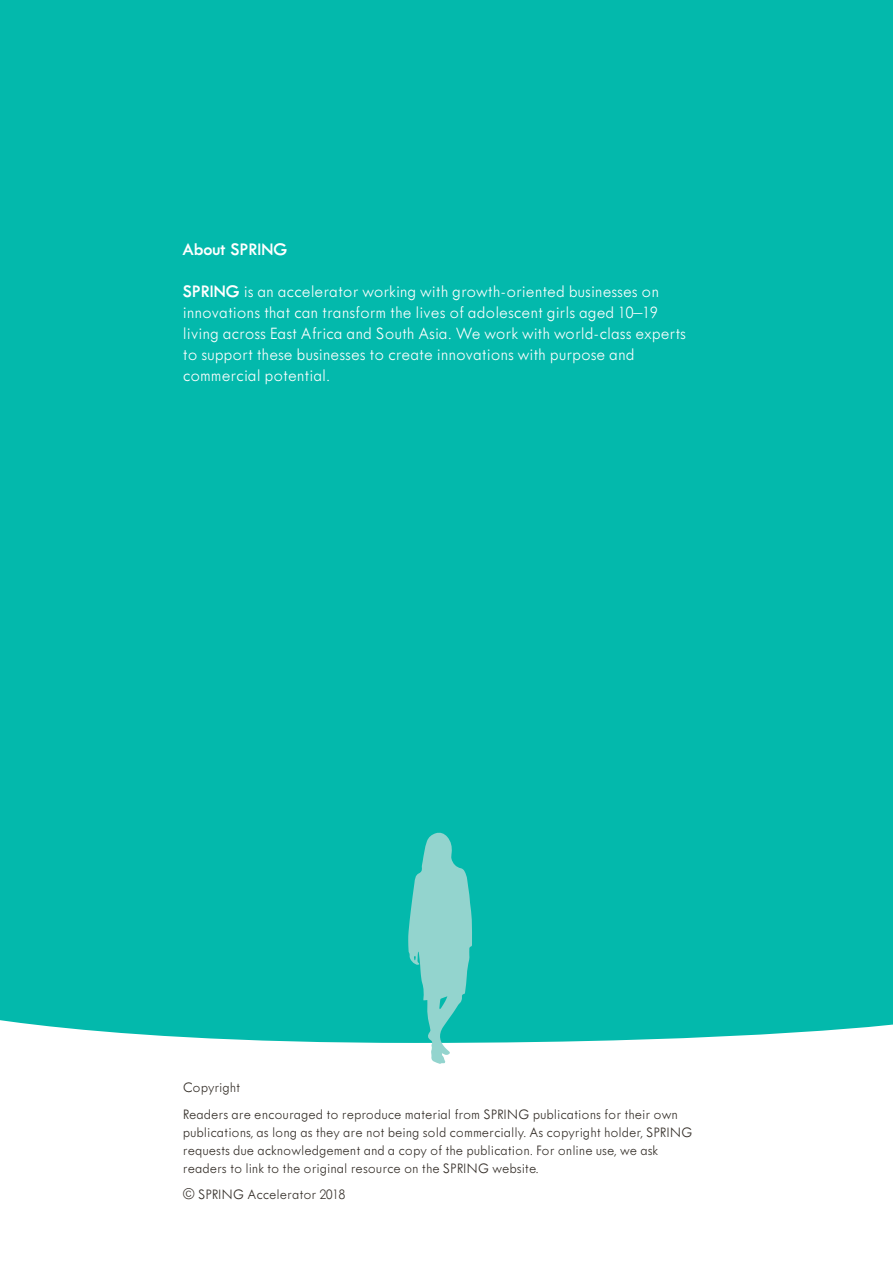
<style>
.page{position:relative;width:893px;height:1263px;background:#03b9ac}
.page>*{position:absolute;margin:0;border:0;box-sizing:border-box;transform-origin:0 0}
.Fliesstext_TW_12{font:300 18px/21px "Tw Cen MT Std";color:#fff}
.Fliesstext_TW_12-2{font:600 18px "Tw Cen MT Std";color:#fff}
.Fliesstext_TW_12-3{font:300 15px/18px "Tw Cen MT Std";color:#342e28}
.s1{font-weight:600}
</style>
<div class="page">
<div style="left:0;top:1020px;width:893px;height:243px;background:#fff"></div>
<svg style="left:408px;top:832px;width:64px;height:232px"></svg>
<p class="Fliesstext_TW_12-2" style="left:183px;top:240px;width:106px">About SPRING</p>
<p class="Fliesstext_TW_12" style="left:183px;top:281px;width:505px"><span class="s1">SPRING</span> is an accelerator working with growth-oriented businesses on innovations that can transform the lives of adolescent girls aged 10–19 living across East Africa and South Asia. We work with world-class experts to support these businesses to create innovations with purpose and commercial potential.</p>
<p class="Fliesstext_TW_12-3" style="left:183px;top:1078px;width:59px">Copyright</p>
<p class="Fliesstext_TW_12-3" style="left:183px;top:1105px;width:511px">Readers are encouraged to reproduce material from SPRING publications for their own publications, as long as they are not being sold commercially. As copyright holder, SPRING requests due acknowledgement and a copy of the publication. For online use, we ask readers to link to the original resource on the SPRING website.</p>
<p class="Fliesstext_TW_12-3" style="left:183px;top:1185px;width:164px">© SPRING Accelerator 2018</p>
</div>
